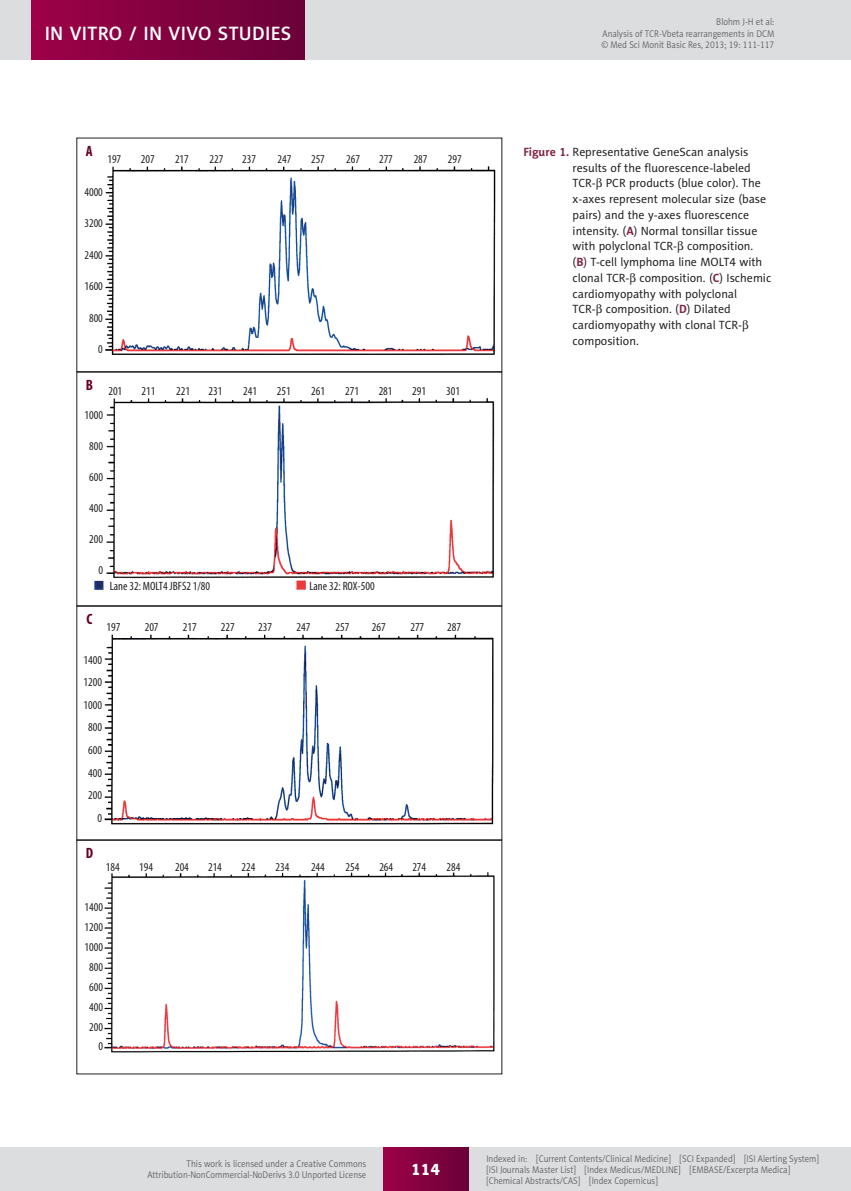
<style>
.page{position:relative;width:851px;height:1191px;background:#fff}
.page>*{position:absolute;margin:0;border:0;box-sizing:border-box;transform-origin:0 0}
.t1{font:19.5px "Naomi Sans EFN Medium";letter-spacing:.015em;color:#fff}
.t2{font:16.5px "Naomi Sans EFN Heavy";color:#fff}
.t3{font:700 condensed 15px "Myriad Pro";color:#670026}
.MSM_Rycina_tytul{font:12px/15.8px "Naomi Sans EFN";color:#231f20}
.t4{font:condensed 12px/22.6px "Myriad Pro";color:#231f20;text-align:right}
.t5{font:9.75px/11.2px "Naomi Sans EFN Light";color:#57585a;scale:.9 1}
.s1{font-weight:700;color:#822745}
.s2{font-family:"Standard Sym L"}
</style>
<div class="page">
<img style="left:105px;top:166px;width:391px;height:189px">
<div style="left:77px;top:138px;width:425px;height:234px;border:1px solid #231f20"></div>
<img style="left:94px;top:398px;width:401px;height:192px">
<div style="left:77px;top:372px;width:425px;height:234px;border:1px solid #231f20"></div>
<img style="left:104px;top:634px;width:390px;height:191px">
<div style="left:77px;top:606px;width:425px;height:234px;border:1px solid #231f20"></div>
<img style="left:104px;top:872px;width:391px;height:180px">
<div style="left:77px;top:840px;width:425px;height:234px;border:1px solid #231f20"></div>
<div style="left:0;top:1148px;width:850px;height:43px;background:#dcdddf"></div>
<div style="left:383px;top:1148px;width:85px;height:42px;background:linear-gradient(to right,#9d0147,#6b0139)"></div>
<div style="left:0;top:0;width:850px;height:60px;background:#dcdddf"></div>
<hr style="left:850px;top:0;width:1px;height:60px;background:#dcdddf">
<div style="left:32px;top:0;width:272px;height:60px;background:linear-gradient(to right,#9d0147,#6b0139)"></div>
<h1 class="t1" style="left:45px;top:22px;width:248px">IN VITRO / IN VIVO STUDIES</h1>
<p class="t3" style="left:86px;top:142px;width:8px">A</p>
<p class="t4" style="left:107px;top:148px;width:15px">197</p>
<p class="t4" style="left:141px;top:148px;width:15px">207</p>
<p class="t4" style="left:175px;top:148px;width:15px">217</p>
<p class="t4" style="left:209px;top:148px;width:15px">227</p>
<p class="t4" style="left:242px;top:148px;width:15px">237</p>
<p class="t4" style="left:277px;top:148px;width:15px">247</p>
<p class="t4" style="left:311px;top:148px;width:15px">257</p>
<p class="t4" style="left:346px;top:148px;width:15px">267</p>
<p class="t4" style="left:379px;top:148px;width:15px">277</p>
<p class="t4" style="left:413px;top:148px;width:15px">287</p>
<p class="t4" style="left:448px;top:148px;width:15px">297</p>
<p class="t4" style="left:84px;top:180px;width:20px">4000</p>
<p class="t4" style="left:84px;top:212px;width:20px">3200</p>
<p class="t4" style="left:84px;top:243px;width:20px">2400</p>
<p class="t4" style="left:84px;top:275px;width:20px">1600</p>
<p class="t4" style="left:89px;top:306px;width:15px">800</p>
<p class="t4" style="left:98px;top:338px;width:6px">0</p>
<p class="t3" style="left:86px;top:376px;width:9px">B</p>
<p class="t4" style="left:108px;top:380px;width:15px">201</p>
<p class="t4" style="left:141px;top:380px;width:15px">211</p>
<p class="t4" style="left:84px;top:404px;width:20px">1000</p>
<p class="t4" style="left:89px;top:435px;width:15px">800</p>
<p class="t4" style="left:89px;top:465px;width:15px">600</p>
<p class="t4" style="left:89px;top:496px;width:15px">400</p>
<p class="t4" style="left:89px;top:527px;width:15px">200</p>
<p class="t4" style="left:98px;top:558px;width:6px">0</p>
<p class="t4" style="left:176px;top:380px;width:15px">221</p>
<p class="t4" style="left:209px;top:380px;width:15px">231</p>
<p class="t4" style="left:243px;top:380px;width:15px">241</p>
<p class="t4" style="left:277px;top:380px;width:15px">251</p>
<p class="t4" style="left:311px;top:380px;width:15px">261</p>
<p class="t4" style="left:345px;top:380px;width:15px">271</p>
<p class="t4" style="left:378px;top:380px;width:15px">281</p>
<p class="t4" style="left:412px;top:380px;width:15px">291</p>
<p class="t4" style="left:446px;top:380px;width:15px">301</p>
<p class="t3" style="left:86px;top:610px;width:7px">C</p>
<p class="t4" style="left:110px;top:574px;width:102px">Lane 32: MOLT4 JBFS2 1/80</p>
<p class="t4" style="left:309px;top:574px;width:67px">Lane 32: ROX-500</p>
<p class="t4" style="left:107px;top:615px;width:15px">197</p>
<p class="t4" style="left:145px;top:615px;width:15px">207</p>
<p class="t4" style="left:183px;top:615px;width:15px">217</p>
<p class="t4" style="left:221px;top:615px;width:15px">227</p>
<p class="t4" style="left:258px;top:615px;width:15px">237</p>
<p class="t4" style="left:296px;top:615px;width:15px">247</p>
<p class="t4" style="left:335px;top:615px;width:15px">257</p>
<p class="t4" style="left:372px;top:615px;width:15px">267</p>
<p class="t4" style="left:410px;top:615px;width:15px">277</p>
<p class="t4" style="left:447px;top:615px;width:15px">287</p>
<p class="t4" style="left:83px;top:648px;width:20px">1400<br>1200<br>1000<br>800<br>600<br>400<br>200<br>0</p>
<p class="t3" style="left:86px;top:844px;width:9px">D</p>
<p class="t4" style="left:106px;top:855px;width:15px">184</p>
<p class="t4" style="left:139px;top:855px;width:15px">194</p>
<p class="t4" style="left:175px;top:855px;width:15px">204</p>
<p class="t4" style="left:208px;top:855px;width:15px">214</p>
<p class="t4" style="left:241px;top:855px;width:15px">224</p>
<p class="t4" style="left:275px;top:855px;width:15px">234</p>
<p class="t4" style="left:311px;top:855px;width:15px">244</p>
<p class="t4" style="left:345px;top:855px;width:15px">254</p>
<p class="t4" style="left:379px;top:855px;width:15px">264</p>
<p class="t4" style="left:412px;top:855px;width:15px">274</p>
<p class="t4" style="left:446px;top:855px;width:15px">284</p>
<p class="t4" style="left:85px;top:897px;width:20px;line-height:19.8px">1400<br>1200<br>1000<br>800<br>600<br>400<br>200<br>0</p>
<p class="t5" style="left:601px;top:16px;width:194px;text-align:justify;text-indent:115px">Blohm J-H et al:<br>Analysis of TCR-Vbeta rearrangements in DCM © Med Sci Monit Basic Res, 2013; 19: 111-117</p>
<p class="MSM_Rycina_tytul" style="left:572px;top:144px;width:200px;text-indent:-49px"><span class="s1">Figure 1.</span> Representative GeneScan analysis results of the fluorescence-labeled TCR-<span class="s2">b</span> PCR products (blue color). The x-axes represent molecular size (base pairs) and the y-axes fluorescence intensity. (<span class="s1">A</span>) Normal tonsillar tissue with polyclonal TCR-<span class="s2">b</span> composition.<br>(<span class="s1">B</span>) T-cell lymphoma line MOLT4 with clonal TCR-<span class="s2">b</span> composition. (<span class="s1">C</span>) Ischemic cardiomyopathy with polyclonal<br>TCR-<span class="s2">b</span> composition. (<span class="s1">D</span>) Dilated cardiomyopathy with clonal TCR-<span class="s2">b </span>composition.</p>
<p class="t5" style="left:147px;top:1158px;width:245px;text-align:right">This work is licensed under a Creative Commons<br>Attribution-NonCommercial-NoDerivs 3.0 Unported License</p>
<h2 class="t2" style="left:411px;top:1159px;width:30px">114</h2>
<p class="t5" style="left:486px;top:1152px;width:371px">Indexed in: [Current Contents/Clinical Medicine] [SCI Expanded] [ISI Alerting System] [ISI Journals Master List] [Index Medicus/MEDLINE] [EMBASE/Excerpta Medica] [Chemical Abstracts/CAS] [Index Copernicus]</p>
</div>
